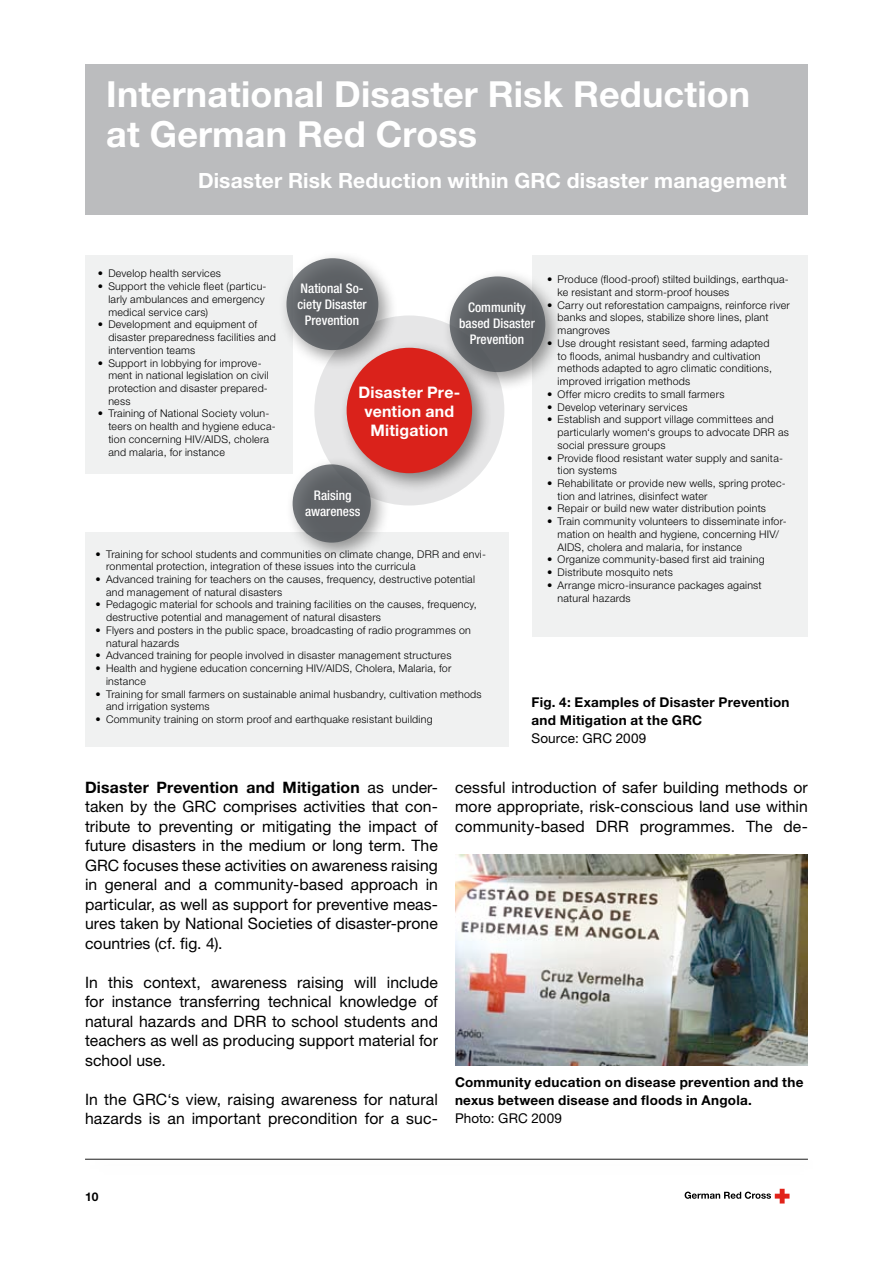
<style>
.page{position:relative;width:893px;height:1263px;background:#fff}
.page>*{position:absolute;margin:0;border:0;box-sizing:border-box;transform-origin:0 0}
.t1{font:700 36px/40.5px "Helvetica Neue LT Std";letter-spacing:.005em;color:#fff}
.t2{font:700 21px "Helvetica Neue LT Std";letter-spacing:.005em;color:#fff}
.t3{font:700 15.9px/19px "Helvetica Neue LT Std";letter-spacing:.01em;color:#fff;text-align:center}
.t4{font:15.75px/19.5px "Helvetica Neue LT Std";letter-spacing:.005em;color:#000;text-align:justify}
.t5{font:700 13.5px/18px "Helvetica Neue LT Std";letter-spacing:.02em;color:#000}
.t6{font:13.5px "Helvetica Neue LT Std";letter-spacing:.01em;color:#000}
.t7{font:500 condensed 13.2px/15.9px "Helvetica Neue LT Std";color:#fff;text-align:center}
.t8{font:700 12px "Helvetica Neue LT Std";color:#000}
.t9{font:300 10.65px/12.8px "Helvetica Neue LT Std";letter-spacing:.025em;color:#000}
.s1{font-weight:700}
</style>
<div class="page">
<div style="left:85px;top:64px;width:723px;height:150px;background:#bbbcbe"></div>
<div style="left:314px;top:315px;width:190px;height:190px;background:#e6e6e7;border-radius:50%"></div>
<div style="left:85px;top:255px;width:208px;height:218px;background:#f0f1f1"></div>
<div style="left:532px;top:255px;width:276px;height:382px;background:#f0f1f1"></div>
<div style="left:85px;top:532px;width:424px;height:215px;background:#f0f1f1"></div>
<div style="left:284px;top:455px;width:106px;height:106px;background:#000;opacity:.4"></div>
<div style="left:293px;top:464px;width:78px;height:79px;background:linear-gradient(to right,#676b6f,#5b5f63);border-radius:50%"></div>
<div style="left:338px;top:339px;width:153px;height:153px;background:#000;opacity:.45"></div>
<div style="left:347px;top:348px;width:125px;height:125px;background:#da221b;border-radius:50%"></div>
<div style="left:278px;top:249px;width:119px;height:120px;background:#000;opacity:.4"></div>
<div style="left:286px;top:258px;width:92px;height:92px;background:linear-gradient(to right,#6a6d71,#5b5e62);border-radius:50%"></div>
<div style="left:441px;top:268px;width:123px;height:123px;background:#000;opacity:.4"></div>
<div style="left:450px;top:276px;width:95px;height:96px;background:linear-gradient(to right,#65696d,#5b5f63);border-radius:50%"></div>
<img style="left:456px;top:855px;width:352px;height:211px">
<hr style="left:85px;top:1159px;width:723px;height:1px;background:#000">
<svg style="left:685px;top:1189px;width:104px;height:14px"></svg>
<h1 class="t1" style="left:106px;top:73px;width:645px">International Disaster Risk Reduction at German Red Cross</h1>
<h2 class="t2" style="left:198px;top:167px;width:590px">Disaster Risk Reduction within GRC disaster management</h2>
<p class="t9" style="left:98px;top:267px;width:125px">• Develop health services</p>
<p class="t9" style="left:108px;top:280px;width:160px;text-indent:-10px">• Support the vehicle fleet (particu&shy;larly ambulances and emergency medical service cars)</p>
<p class="t9" style="left:108px;top:318px;width:169px;text-indent:-10px">• Development and equipment of disaster preparedness facilities and intervention teams</p>
<p class="t9" style="left:108px;top:356px;width:162px;text-indent:-10px">• Support in lobbying for improve&shy;ment in national legislation on civil protection and disaster prepared&shy;ness</p>
<p class="t9" style="left:108px;top:407px;width:169px;text-indent:-10px">• Training of National Society volun&shy;teers on health and hygiene educa&shy;tion concerning HIV/AIDS, cholera and malaria, for instance</p>
<p class="t9" style="left:558px;top:273px;width:233px;text-indent:-10px">• Produce (flood-proof) stilted buildings, earthqua&shy;ke resistant and storm-proof houses</p>
<p class="t9" style="left:558px;top:298px;width:234px;text-indent:-10px">• Carry out reforestation campaigns, reinforce river banks and slopes, stabilize shore lines, plant mangroves</p>
<p class="t9" style="left:558px;top:336px;width:216px;text-indent:-10px">• Use drought resistant seed, farming adapted to floods, animal husbandry and cultivation methods adapted to agro climatic conditions, improved irrigation methods</p>
<p class="t9" style="left:547px;top:387px;width:179px">• Offer micro credits to small farmers</p>
<p class="t9" style="left:547px;top:400px;width:142px">• Develop veterinary services</p>
<p class="t9" style="left:558px;top:413px;width:233px;text-indent:-10px">• Establish and support village committees and particularly women‘s groups to advocate DRR as social pressure groups</p>
<p class="t9" style="left:558px;top:451px;width:227px;text-indent:-10px">• Provide flood resistant water supply and sanita&shy;tion systems</p>
<p class="t9" style="left:558px;top:477px;width:230px;text-indent:-10px">• Rehabilitate or provide new wells, spring protec&shy;tion and latrines, disinfect water</p>
<p class="t9" style="left:547px;top:502px;width:220px">• Repair or build new water distribution points</p>
<p class="t9" style="left:558px;top:515px;width:230px;text-indent:-10px">• Train community volunteers to disseminate infor&shy;mation on health and hygiene, concerning HIV/<br>AIDS, cholera and malaria, for instance</p>
<p class="t9" style="left:547px;top:553px;width:219px">• Organize community-based first aid training</p>
<p class="t9" style="left:547px;top:566px;width:127px">• Distribute mosquito nets</p>
<p class="t9" style="left:558px;top:578px;width:206px;text-indent:-10px">• Arrange micro-insurance packages against natural hazards</p>
<p class="t7" style="left:297px;top:280px;width:71px">National So&shy;ciety Disaster<br>Prevention</p>
<p class="t7" style="left:459px;top:299px;width:77px">Community based Disaster<br>Prevention</p>
<h3 class="t3" style="left:358px;top:383px;width:103px">Disaster Pre&shy;vention and<br>Mitigation</h3>
<p class="t7" style="left:305px;top:487px;width:57px">Raising awareness</p>
<p class="t9" style="left:106px;top:547px;width:381px;text-indent:-10px">• Training for school students and communities on climate change, DRR and envi&shy;ronmental protection, integration of these issues into the curricula</p>
<p class="t9" style="left:106px;top:573px;width:370px;text-indent:-10px">• Advanced training for teachers on the causes, frequency, destructive potential and management of natural disasters</p>
<p class="t9" style="left:106px;top:598px;width:372px;text-indent:-10px">• Pedagogic material for schools and training facilities on the causes, frequency, destructive potential and management of natural disasters</p>
<p class="t9" style="left:106px;top:623px;width:366px;text-indent:-10px">• Flyers and posters in the public space, broadcasting of radio programmes on natural hazards</p>
<p class="t9" style="left:96px;top:649px;width:357px">• Advanced training for people involved in disaster management structures</p>
<p class="t9" style="left:106px;top:662px;width:347px;text-indent:-10px">• Health and hygiene education concerning HIV/AIDS, Cholera, Malaria, for instance</p>
<p class="t9" style="left:106px;top:687px;width:377px;text-indent:-10px">• Training for small farmers on sustainable animal husbandry, cultivation methods and irrigation systems</p>
<p class="t9" style="left:96px;top:713px;width:339px">• Community training on storm proof and earthquake resistant building</p>
<p class="t5" style="left:531px;top:693px;width:260px">Fig. 4: Examples of Disaster Prevention and Mitigation at the GRC</p>
<p class="t6" style="left:531px;top:730px;width:116px">Source: GRC 2009</p>
<p class="t4" style="left:85px;top:777px;width:354px"><span class="s1">Disaster Prevention and Mitigation</span> as under&shy;taken by the GRC comprises activities that con&shy;tribute to preventing or mitigating the impact of future disasters in the medium or long term. The GRC focuses these activities on awareness raising in general and a community-based approach in particular, as well as support for preventive meas&shy;ures taken by National Societies of disaster-prone countries (cf. fig. 4).</p>
<h3 class="t4" style="left:85px;top:972px;width:354px">In this context, awareness raising will include for instance transferring technical knowledge of natural hazards and DRR to school students and teachers as well as producing support material for school use.</h3>
<h3 class="t4" style="left:85px;top:1089px;width:354px">In the GRC‘s view, raising awareness for natural hazards is an important precondition for a suc-</h3>
<h3 class="t4" style="left:455px;top:777px;width:354px">cessful introduction of safer building methods or more appropriate, risk-conscious land use within community-based DRR programmes. The de-</h3>
<p class="t5" style="left:455px;top:1073px;width:350px">Community education on disease prevention and the nexus between disease and floods in Angola.</p>
<p class="t6" style="left:455px;top:1110px;width:109px">Photo: GRC 2009</p>
<p class="t8" style="left:85px;top:1190px;width:15px">10</p>
</div>
